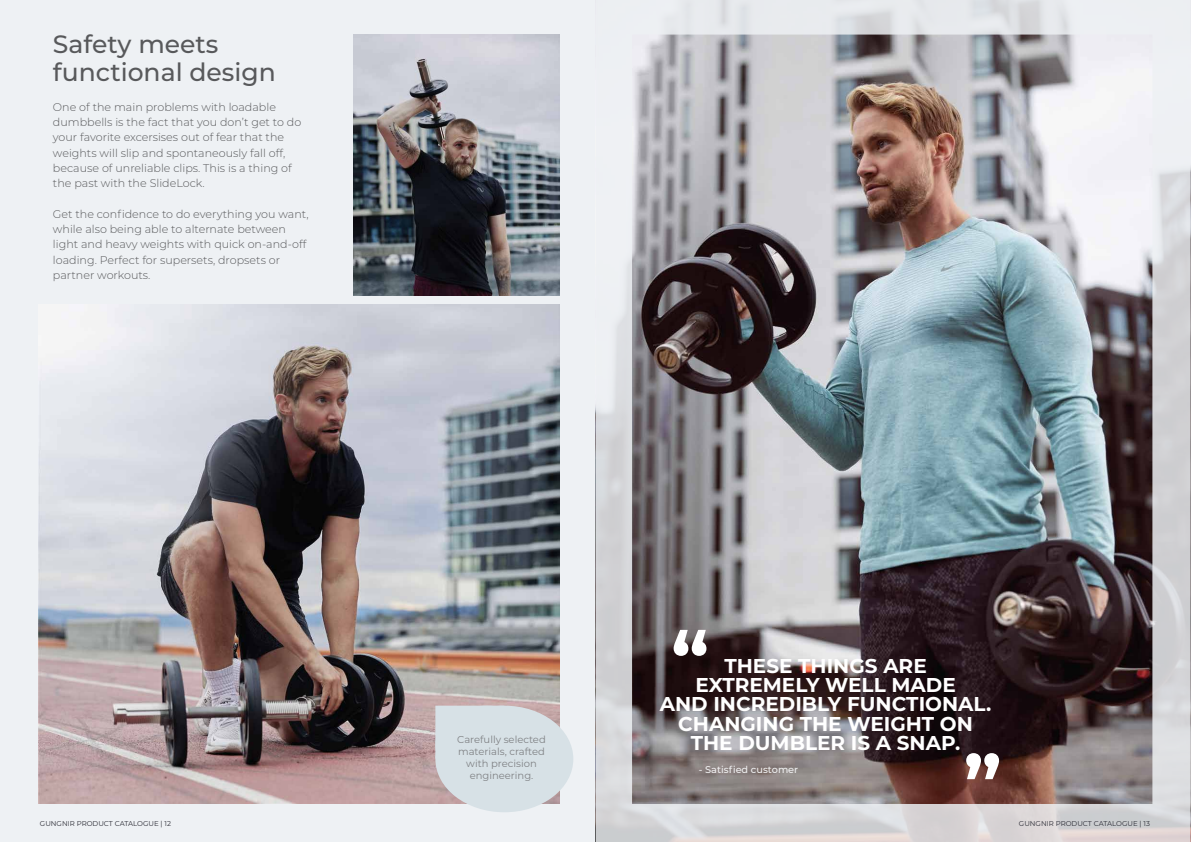
<style>
.page{position:relative;width:1191px;height:842px;background:#fff}
.page>*{position:absolute;margin:0;border:0;box-sizing:border-box;transform-origin:0 0}
.t1{font:700 76.6px "Montserrat";color:#fff}
.t2{font:500 25.1px/27.8px "Montserrat";color:#58595b}
.t3{font:700 20px/19.5px "Montserrat";color:#fff;text-align:center}
.t4{font:300 11.1px/15.3px "Montserrat";color:#58595b}
.t5{font:10px/12px "Montserrat";color:#808285;text-align:center}
.t6{font:500 9.7px "Montserrat";color:#f1f1f2}
.t7{font:7px "Montserrat";color:#2b2c35}
</style>
<div class="page">
<div style="left:0;top:0;width:1189px;height:841px;background:#eef1f4"></div>
<img style="left:354px;top:34px;width:205px;height:261px">
<img style="left:38px;top:304px;width:521px;height:499px">
<svg style="left:435px;top:705px;width:138px;height:107px"></svg>
<img style="left:596px;top:0;width:594px;height:842px">
<h2 class="t2" style="left:53px;top:29px;width:224px">Safety meets functional design</h2>
<p class="t4" style="left:53px;top:99px;width:250px">One of the main problems with loadable dumbbells is the fact that you don’t get to do your favorite excersises out of fear that the weights will slip and spontaneously fall off, because of unreliable clips. This is a thing of the past with the SlideLock.</p>
<p class="t4" style="left:53px;top:206px;width:257px">Get the confidence to do everything you want, while also being able to alternate between light and heavy weights with quick on-and-off loading. Perfect for supersets, dropsets or partner workouts.</p>
<p class="t5" style="left:457px;top:732px;width:90px">Carefully selected materials, crafted with precision engineering.</p>
<h1 class="t1" style="left:671px;top:604px;width:40px">“</h1>
<h3 class="t3" style="left:660px;top:654px;width:333px">THESE THINGS ARE<br>EXTREMELY WELL MADE<br>AND INCREDIBLY FUNCTIONAL.<br>CHANGING THE WEIGHT ON<br>THE DUMBLER IS A SNAP.</h3>
<p class="t6" style="left:699px;top:762px;width:101px">- Satisfied customer</p>
<h1 class="t1" style="left:963px;top:728px;width:40px">”</h1>
<p class="t7" style="left:40px;top:819px;width:133px">GUNGNIR PRODUCT CATALOGUE | 12</p>
<p class="t7" style="left:1019px;top:819px;width:133px">GUNGNIR PRODUCT CATALOGUE | 13</p>
</div>
